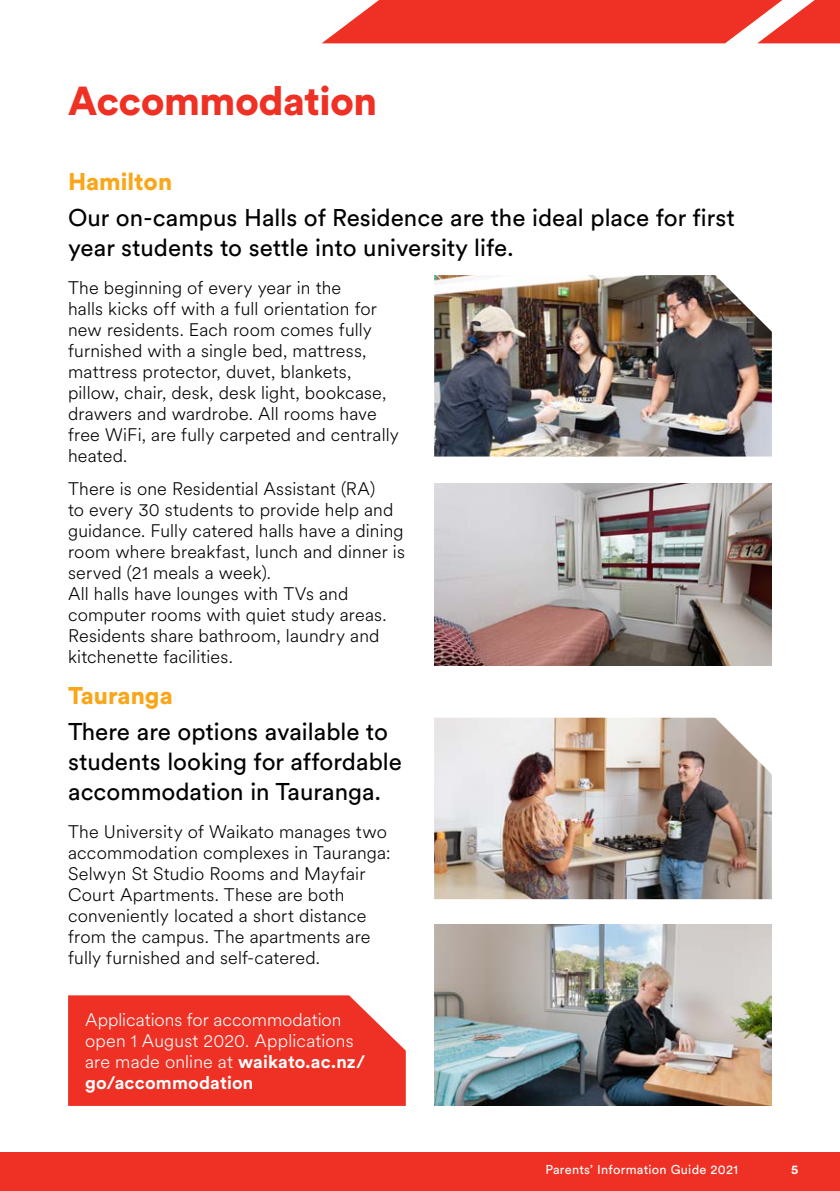
<style>
.page{position:relative;width:840px;height:1191px;background:#fff}
.page>*{position:absolute;margin:0;border:0;box-sizing:border-box;transform-origin:0 0}
.Top_Title{font:900 40px "Circular XX";letter-spacing:-.015em;color:#ee3124}
.Intro_Para{font:24px/30px "Circular XX";color:#000}
.t1{font:900 24px "Circular XX";color:#faa61a}
.Body_Text{font:300 18px/21px "Circular XX";letter-spacing:.01em;color:#000}
.Body_Text-2{font:300 18px/21px "Circular XX";letter-spacing:.005em;color:#fff}
.t2{font:12.8px "Circular XX";letter-spacing:.02em;color:#fff}
.t3{font:700 12.8px "Circular XX";color:#fff}
.s1{font-weight:700}
</style>
<div class="page">
<div style="left:68px;top:995px;width:337px;height:111px;background:#ee3124"></div>
<img style="left:434px;top:275px;width:337px;height:181px">
<img style="left:434px;top:717px;width:337px;height:182px">
<img style="left:434px;top:484px;width:337px;height:181px">
<img style="left:434px;top:924px;width:337px;height:182px">
<div style="left:0;top:1152px;width:839px;height:39px;background:#ee3124"></div>
<svg style="left:322px;top:0;width:517px;height:43px"></svg>
<p class="Top_Title" style="left:68px;top:73px;width:310px">Accommodation</p>
<h1 class="t1" style="left:68px;top:165px;width:106px">Hamilton</h1>
<p class="Intro_Para" style="left:68px;top:202px;width:667px">Our on-campus Halls of Residence are the ideal place for first year students to settle into university life.</p>
<p class="Body_Text" style="left:68px;top:277px;width:332px">The beginning of every year in the<br>halls kicks off with a full orientation for new residents. Each room comes fully furnished with a single bed, mattress, mattress protector, duvet, blankets, pillow, chair, desk, desk light, bookcase, drawers and wardrobe. All rooms have free WiFi, are fully carpeted and centrally heated.</p>
<p class="Body_Text" style="left:68px;top:477px;width:338px">There is one Residential Assistant (RA)<br>to every 30 students to provide help and guidance. Fully catered halls have a dining room where breakfast, lunch and dinner is served (21 meals a week).<br>All halls have lounges with TVs and computer rooms with quiet study areas.<br>Residents share bathroom, laundry and kitchenette facilities.</p>
<h1 class="t1" style="left:68px;top:679px;width:106px">Tauranga</h1>
<p class="Intro_Para" style="left:68px;top:715px;width:335px">There are options available to students looking for affordable accommodation in Tauranga.</p>
<p class="Body_Text" style="left:68px;top:820px;width:324px">The University of Waikato manages two accommodation complexes in Tauranga:<br>Selwyn St Studio Rooms and Mayfair Court Apartments. These are both conveniently located a short distance from the campus. The apartments are fully furnished and self-catered.</p>
<p class="Body_Text-2" style="left:85px;top:1008px;width:282px">Applications for accommodation open 1 August 2020. Applications are made online at <span class="s1">waikato.ac.nz/ go/accommodation</span></p>
<p class="t2" style="left:545px;top:1161px;width:194px">Parents’ Information Guide 2021</p>
<p class="t3" style="left:790px;top:1160px;width:9px">5</p>
</div>
